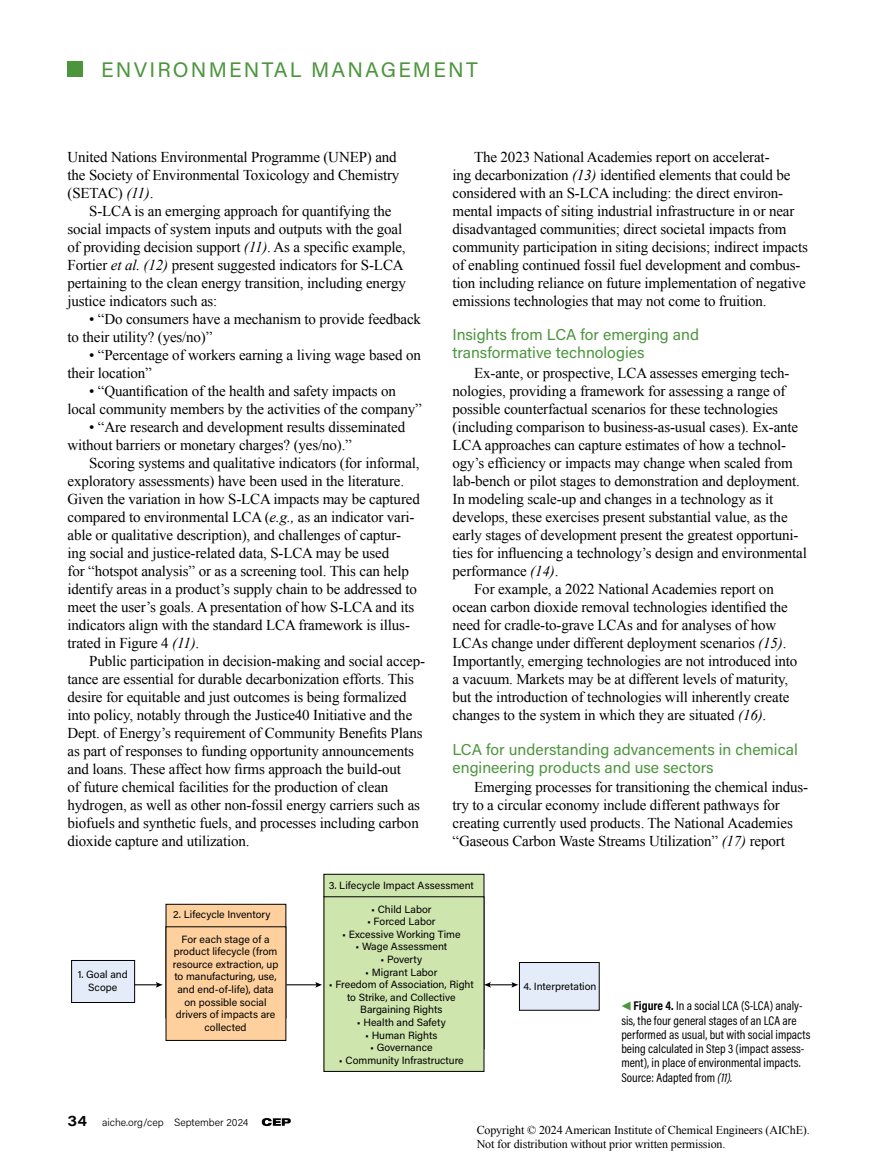
<style>
.page{position:relative;width:878px;height:1175px;background:#fff}
.page>*{position:absolute;margin:0;border:0;box-sizing:border-box;transform-origin:0 0}
.t1{font:21px "Acumin Pro";letter-spacing:.1em;color:#4c953d}
.t2{font:15.75px/18px "Acumin Pro";color:#4c953d}
.t3{font:15px/18px "Times New Roman";letter-spacing:-.01em;color:#000}
.t4{font:12.75px/14.2px "Acumin Pro Cond";color:#000}
.t5{font:12px/13.5px "Times New Roman";letter-spacing:-.01em;color:#000}
.t6{font:10.5px/12.6px "Acumin Pro";color:#000;text-align:center}
.t7{font:300 10.5px "Acumin Pro";color:#000}
.s1{font-style:italic}
.s2{font-family:"Acumin Pro Wide";font-weight:600;font-size:15px}
.s3{font-family:"Acumin Pro Wide";font-weight:900;font-size:13.5px;color:#4c953d}
.s4{font-weight:700}
</style>
<div class="page">
<div style="left:68px;top:62px;width:15px;height:15px;background:#4c953d"></div>
<svg style="left:262px;top:1118px;width:29px;height:8px"></svg>
<div style="left:166px;top:904px;width:120px;height:113px;background:#fed09e"></div>
<div style="left:166px;top:904px;width:120px;height:114px;border:1px solid #000"></div>
<div style="left:72px;top:960px;width:63px;height:42px;background:#e3ecf8"></div>
<div style="left:71px;top:960px;width:64px;height:42px;border:1px solid #000"></div>
<div style="left:166px;top:926px;width:120px;height:114px;background:#fed09e"></div>
<div style="left:324px;top:874px;width:160px;height:174px;background:#cfe5ae"></div>
<div style="left:324px;top:896px;width:160px;height:175px;background:#cfe5ae"></div>
<div style="left:519px;top:962px;width:80px;height:48px;background:#e3ecf8"></div>
<div style="left:519px;top:962px;width:80px;height:48px;border:1px solid #000"></div>
<svg style="left:134px;top:982px;width:28px;height:5px"></svg>
<hr style="left:286px;top:984px;width:31px;height:1px;background:#000">
<svg style="left:315px;top:982px;width:7px;height:5px"></svg>
<svg style="left:484px;top:982px;width:34px;height:5px"></svg>
<h1 class="t1" style="left:101px;top:55px;width:378px">ENVIRONMENTAL MANAGEMENT</h1>
<p class="t3" style="left:68px;top:148px;width:333px">United Nations Environmental Programme (UNEP) and the Society of Environmental Toxicology and Chemistry (SETAC) <span class="s1">(11)</span>.</p>
<p class="t3" style="left:68px;top:202px;width:340px;text-indent:22px">S-LCA is an emerging approach for quantifying the social impacts of system inputs and outputs with the goal of providing decision support <span class="s1">(11)</span>. As a specific example, Fortier <span class="s1">et al. (12)</span> present suggested indicators for S-LCA pertaining to the clean energy transition, including energy justice indicators such as:</p>
<p class="t3" style="left:68px;top:310px;width:355px;text-indent:22px">• “Do consumers have a mechanism to provide feedback to their utility? (yes/no)”</p>
<p class="t3" style="left:68px;top:346px;width:355px;text-indent:22px">• “Percentage of workers earning a living wage based on their location”</p>
<p class="t3" style="left:68px;top:382px;width:356px;text-align:center">• “Quantification of the health and safety impacts on<br>local community members by the activities of the company”</p>
<p class="t3" style="left:68px;top:418px;width:339px;text-indent:22px">• “Are research and development results disseminated without barriers or monetary charges? (yes/no).”</p>
<p class="t3" style="left:68px;top:454px;width:354px;text-indent:22px">Scoring systems and qualitative indicators (for informal, exploratory assessments) have been used in the literature.<br>Given the variation in how S-LCA impacts may be captured compared to environmental LCA (<span class="s1">e.g.,</span> as an indicator vari&shy;able or qualitative description), and challenges of captur&shy;ing social and justice-related data, S-LCA may be used<br>for “hotspot analysis” or as a screening tool. This can help identify areas in a product’s supply chain to be addressed to meet the user’s goals. A presentation of how S-LCA and its indicators align with the standard LCA framework is illus&shy;trated in Figure 4 <span class="s1">(11)</span>.</p>
<p class="t3" style="left:68px;top:652px;width:359px;text-indent:22px">Public participation in decision-making and social accep&shy;tance are essential for durable decarbonization efforts. This desire for equitable and just outcomes is being formalized into policy, notably through the Justice40 Initiative and the Dept. of Energy’s requirement of Community Benefits Plans as part of responses to funding opportunity announcements and loans. These affect how firms approach the build-out<br>of future chemical facilities for the production of clean hydrogen, as well as other non-fossil energy carriers such as biofuels and synthetic fuels, and processes including carbon dioxide capture and utilization.</p>
<p class="t3" style="left:452px;top:148px;width:357px;text-indent:22px">The 2023 National Academies report on accelerat-<br>ing decarbonization <span class="s1">(13)</span> identified elements that could be considered with an S-LCA including: the direct environ&shy;mental impacts of siting industrial infrastructure in or near disadvantaged communities; direct societal impacts from community participation in siting decisions; indirect impacts of enabling continued fossil fuel development and combus&shy;tion including reliance on future implementation of negative emissions technologies that may not come to fruition.</p>
<p class="t2" style="left:452px;top:325px;width:248px">Insights from LCA for emerging and transformative technologies</p>
<p class="t3" style="left:474px;top:364px;width:317px">Ex-ante, or prospective, LCA assesses emerging tech-</p>
<p class="t3" style="left:452px;top:382px;width:334px">nologies, providing a framework for assessing a range of</p>
<p class="t3" style="left:452px;top:400px;width:327px">possible counterfactual scenarios for these technologies</p>
<p class="t3" style="left:452px;top:418px;width:347px">(including comparison to business-as-usual cases). Ex-ante</p>
<p class="t3" style="left:452px;top:436px;width:335px">LCA approaches can capture estimates of how a technol-</p>
<p class="t3" style="left:452px;top:454px;width:342px">ogy’s efficiency or impacts may change when scaled from</p>
<p class="t3" style="left:452px;top:472px;width:349px">lab-bench or pilot stages to demonstration and deployment.</p>
<p class="t3" style="left:452px;top:490px;width:322px">In modeling scale-up and changes in a technology as it</p>
<p class="t3" style="left:452px;top:508px;width:336px">develops, these exercises present substantial value, as the</p>
<p class="t3" style="left:452px;top:526px;width:347px">early stages of development present the greatest opportuni-</p>
<p class="t3" style="left:452px;top:544px;width:356px">ties for influencing a technology’s design and environmental</p>
<p class="t3" style="left:452px;top:562px;width:107px">performance <span class="s1">(14)</span>.</p>
<p class="t3" style="left:474px;top:580px;width:301px">For example, a 2022 National Academies report on</p>
<p class="t3" style="left:452px;top:598px;width:337px">ocean carbon dioxide removal technologies identified the</p>
<p class="t3" style="left:452px;top:616px;width:325px">need for cradle-to-grave LCAs and for analyses of how</p>
<p class="t3" style="left:452px;top:634px;width:335px">LCAs change under different deployment scenarios <span class="s1">(15)</span>.</p>
<p class="t3" style="left:452px;top:652px;width:346px">Importantly, emerging technologies are not introduced into</p>
<p class="t3" style="left:452px;top:670px;width:337px">a vacuum. Markets may be at different levels of maturity,</p>
<p class="t3" style="left:452px;top:688px;width:338px">but the introduction of technologies will inherently create</p>
<p class="t3" style="left:452px;top:706px;width:315px">changes to the system in which they are situated <span class="s1">(16)</span>.</p>
<p class="t2" style="left:452px;top:739px;width:347px">LCA for understanding advancements in chemical engineering products and use sectors</p>
<p class="t3" style="left:452px;top:778px;width:357px;text-indent:22px">Emerging processes for transitioning the chemical indus&shy;try to a circular economy include different pathways for creating currently used products. The National Academies “Gaseous Carbon Waste Streams Utilization” <span class="s1">(17)</span> report</p>
<p class="t6" style="left:78px;top:967px;width:52px">1. Goal and<br>Scope</p>
<p class="t6" style="left:173px;top:908px;width:99px">2. Lifecycle Inventory</p>
<p class="t6" style="left:173px;top:932px;width:107px">For each stage of a product lifecycle (from resource extraction, up to manufacturing, use, and end-of-life), data on possible social drivers of impacts are collected</p>
<p class="t7" style="left:68px;top:1115px;width:182px"><span class="s2">34</span> aiche.org/cep September 2024</p>
<p class="t6" style="left:329px;top:878px;width:147px">3. Lifecycle Impact Assessment</p>
<p class="t6" style="left:371px;top:902px;width:62px">• Child Labor</p>
<p class="t6" style="left:367px;top:914px;width:70px">• Forced Labor</p>
<p class="t6" style="left:342px;top:927px;width:120px">• Excessive Working Time</p>
<p class="t6" style="left:355px;top:940px;width:93px">• Wage Assessment</p>
<p class="t6" style="left:380px;top:952px;width:43px">• Poverty</p>
<p class="t6" style="left:365px;top:965px;width:74px">• Migrant Labor</p>
<p class="t6" style="left:329px;top:977px;width:146px">• Freedom of Association, Right to Strike, and Collective<br>Bargaining Rights</p>
<p class="t6" style="left:357px;top:1015px;width:90px">• Health and Safety</p>
<p class="t6" style="left:365px;top:1028px;width:74px">• Human Rights</p>
<p class="t6" style="left:370px;top:1040px;width:64px">• Governance</p>
<p class="t6" style="left:339px;top:1053px;width:126px">• Community Infrastructure</p>
<p class="t6" style="left:523px;top:979px;width:74px">4. Interpretation</p>
<p class="t4" style="left:621px;top:998px;width:191px"><span class="s3">◀</span> <span class="s4">Figure 4.</span> In a social LCA (S-LCA) analy&shy;sis, the four general stages of an LCA are performed as usual, but with social impacts being calculated in Step 3 (impact assess&shy;ment), in place of environmental impacts.<br>Source: Adapted from <span class="s1">(11).</span></p>
<p class="t5" style="left:476px;top:1123px;width:334px">Copyright © 2024 American Institute of Chemical Engineers (AIChE).<br>Not for distribution without prior written permission.</p>
</div>
